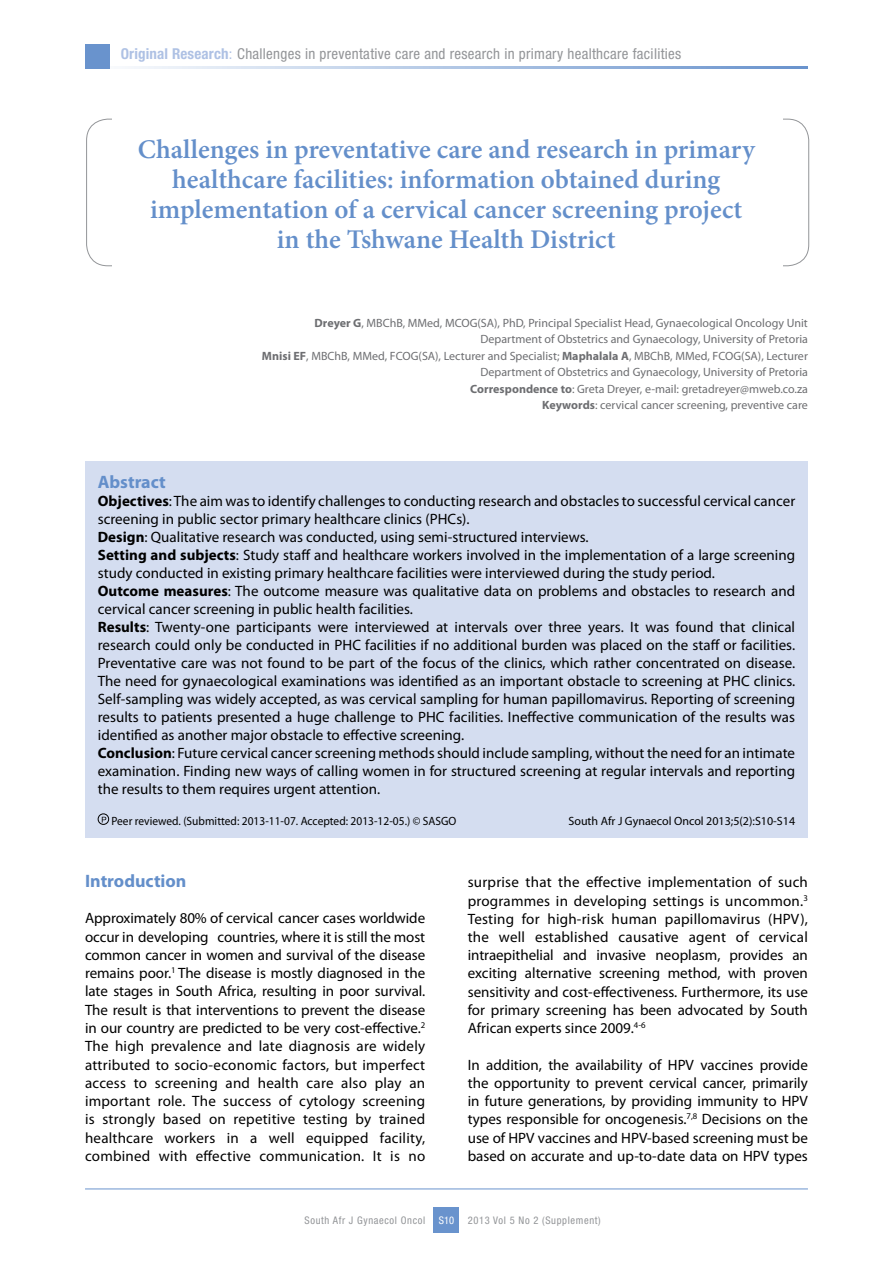
<style>
.page{position:relative;width:893px;height:1263px;background:#fff}
.page>*{position:absolute;margin:0;border:0;box-sizing:border-box;transform-origin:0 0}
.t1{font:600 27px/30px "Minion Pro";color:#648fca;text-align:center}
.t2{font:700 18px "Myriad Pro";color:#648fca}
.t3{font:15px/18.3px "Myriad Pro";color:#000;text-align:justify}
.t4{font:condensed 15px "Helvetica Neue LT Std";letter-spacing:.02em;color:#939598}
.t5{font:12px/16.5px "Myriad Pro";color:#6d6e71;text-align:right}
.t6{font:12px "Myriad Pro";color:#000;scale:.95 1}
.t7{font:12px "Myriad Pro";color:#000}
.t8{font:condensed 10.5px "Helvetica Neue LT Std";letter-spacing:.06em;color:#939598}
.t9{font:condensed 10.5px "Helvetica Neue LT Std";color:#fff}
.s1{font-weight:700;color:#aec1e4}
.s2{color:#aec1e4}
.s3{font-weight:700}
</style>
<div class="page">
<div style="left:434px;top:1208px;width:25px;height:25px;background:#6993cd"></div>
<hr style="left:85px;top:66px;width:723px;height:2px;background:#6993cd">
<div style="left:85px;top:44px;width:24px;height:24px;background:#6993cd"></div>
<hr style="left:85px;top:1188px;width:723px;height:1px;background:#6993cd">
<div style="left:85px;top:462px;width:723px;height:345px;background:#d4ddf0"></div>
<div style="left:85px;top:800px;width:723px;height:38px;background:#d4ddf0"></div>
<div style="left:98px;top:813px;width:11px;height:12px;border:1px solid #000;border-radius:50%"></div>
<svg style="left:102px;top:817px;width:4px;height:5px"></svg>
<p class="t4" style="left:121px;top:45px;width:562px"><span class="s1">Original Research</span><span class="s2">:</span> Challenges in preventative care and research in primary healthcare facilities</p>
<h1 class="t1" style="left:138px;top:134px;width:619px">Challenges in preventative care and research in primary healthcare facilities: information obtained during implementation of a cervical cancer screening project in the Tshwane Health District</h1>
<p class="t5" style="left:262px;top:314px;width:548px"><span class="s3">Dreyer G</span>, MBChB, MMed, MCOG(SA), PhD, Principal Specialist Head, Gynaecological Oncology Unit Department of Obstetrics and Gynaecology, University of Pretoria<br><span class="s3">Mnisi EF</span>, MBChB, MMed, FCOG(SA), Lecturer and Specialist; <span class="s3">Maphalala A</span>, MBChB, MMed, FCOG(SA), Lecturer Department of Obstetrics and Gynaecology, University of Pretoria<br><span class="s3">Correspondence to</span>: Greta Dreyer, e-mail: gretadreyer@mweb.co.za<br><span class="s3">Keywords</span>: cervical cancer screening, preventive care</p>
<p class="t2" style="left:98px;top:470px;width:70px">Abstract</p>
<p class="t3" style="left:98px;top:492px;width:699px;text-align:left"><span class="s3">Objectives</span>: The aim was to identify challenges to conducting research and obstacles to successful cervical cancer screening in public sector primary healthcare clinics (PHCs).<br><span class="s3">Design</span>: Qualitative research was conducted, using semi-structured interviews.<br><span class="s3">Setting and subjects</span>: Study staff and healthcare workers involved in the implementation of a large screening study conducted in existing primary healthcare facilities were interviewed during the study period.<br><span class="s3">Outcome measures</span>: The outcome measure was qualitative data on problems and obstacles to research and cervical cancer screening in public health facilities.<br><span class="s3">Results</span>: Twenty-one participants were interviewed at intervals over three years. It was found that clinical research could only be conducted in PHC facilities if no additional burden was placed on the staff or facilities.<br>Preventative care was not found to be part of the focus of the clinics, which rather concentrated on disease.<br>The need for gynaecological examinations was identified as an important obstacle to screening at PHC clinics.<br>Self-sampling was widely accepted, as was cervical sampling for human papillomavirus. Reporting of screening results to patients presented a huge challenge to PHC facilities. Ineffective communication of the results was identified as another major obstacle to effective screening.<br><span class="s3">Conclusion</span>: Future cervical cancer screening methods should include sampling, without the need for an intimate examination. Finding new ways of calling women in for structured screening at regular intervals and reporting the results to them requires urgent attention.</p>
<p class="t6" style="left:111px;top:813px;width:365px">Peer reviewed. (Submitted: 2013-11-07. Accepted: 2013-12-05.) © SASGO</p>
<p class="t7" style="left:568px;top:813px;width:228px">South Afr J Gynaecol Oncol 2013;5(2):S10-S14</p>
<p class="t2" style="left:85px;top:869px;width:103px">Introduction</p>
<p class="t3" style="left:85px;top:909px;width:342px">Approximately 80% of cervical cancer cases worldwide occur in developing countries, where it is still the most common cancer in women and survival of the disease remains poor.<sup>1</sup> The disease is mostly diagnosed in the late stages in South Africa, resulting in poor survival.<br>The result is that interventions to prevent the disease in our country are predicted to be very cost-effective.<sup>2<br></sup>The high prevalence and late diagnosis are widely attributed to socio-economic factors, but imperfect access to screening and health care also play an important role. The success of cytology screening is strongly based on repetitive testing by trained healthcare workers in a well equipped facility, combined with effective communication. It is no</p>
<p class="t3" style="left:468px;top:873px;width:342px">surprise that the effective implementation of such programmes in developing settings is uncommon.<sup>3<br></sup>Testing for high-risk human papillomavirus (HPV), the well established causative agent of cervical intraepithelial and invasive neoplasm, provides an exciting alternative screening method, with proven sensitivity and cost-effectiveness. Furthermore, its use for primary screening has been advocated by South African experts since 2009.<sup>4-6</sup></p>
<p class="t3" style="left:468px;top:1055px;width:342px">In addition, the availability of HPV vaccines provide the opportunity to prevent cervical cancer, primarily in future generations, by providing immunity to HPV types responsible for oncogenesis.<sup>7,8</sup> Decisions on the use of HPV vaccines and HPV-based screening must be based on accurate and up-to-date data on HPV types</p>
<p class="t8" style="left:305px;top:1214px;width:122px">South Afr J Gynaecol Oncol</p>
<p class="t9" style="left:439px;top:1214px;width:17px">S10</p>
<p class="t8" style="left:468px;top:1214px;width:134px">2013 Vol 5 No 2 (Supplement)</p>
</div>
